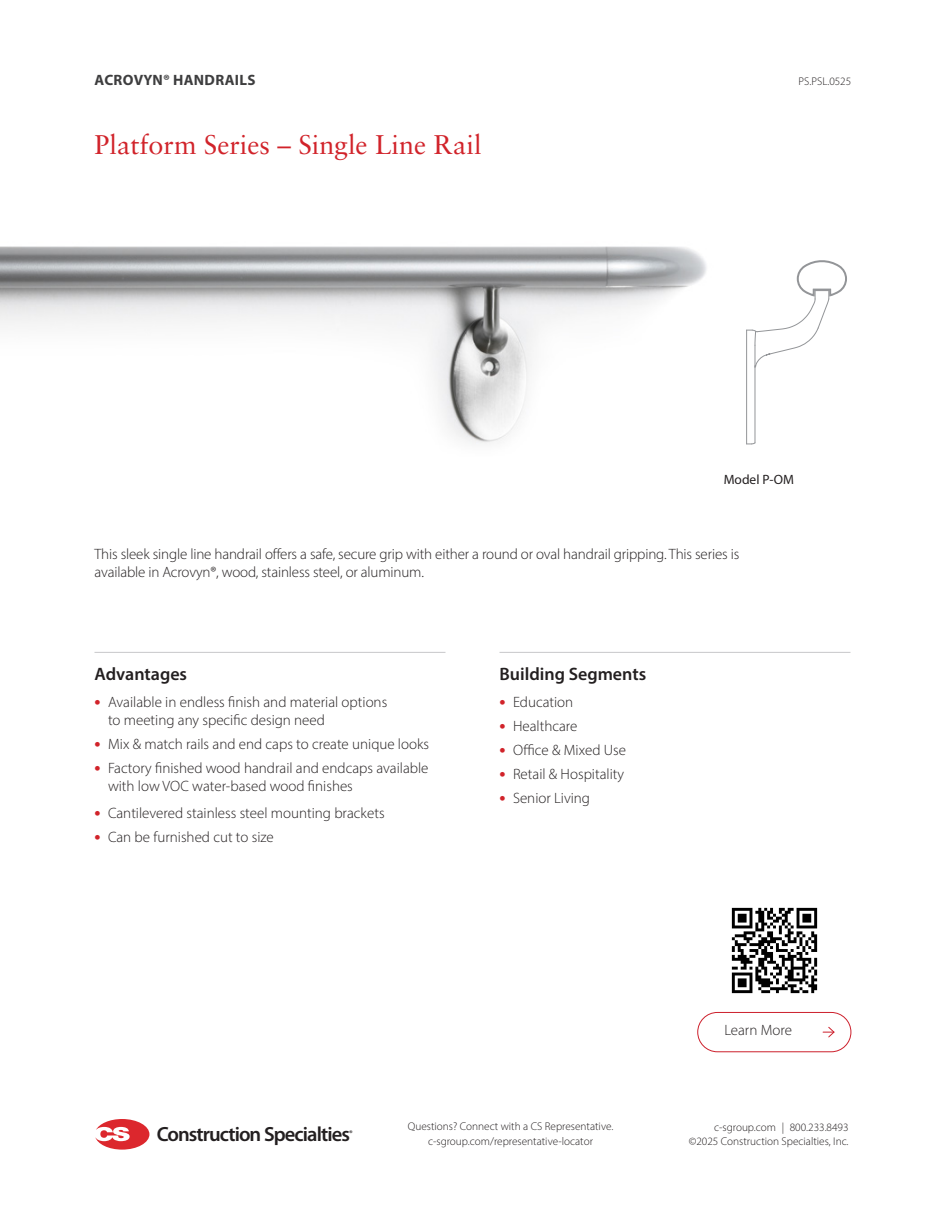
<style>
.page{position:relative;width:945px;height:1215px;background:#fff}
.page>*{position:absolute;margin:0;border:0;box-sizing:border-box;transform-origin:0 0}
.Product_Name{font:27px "Sabon LT Pro";color:#d1232a}
.t1{font:600 20.55px "Myriad Pro";letter-spacing:-.045em;color:#231f20}
.Bullet_List_Subhead{font:600 18px "Myriad Pro";color:#231f20}
.Paragraph_2_Style{font:300 15px/18px "Myriad Pro";color:#231f20}
.t2{font:700 15px "Myriad Pro";letter-spacing:.02em;color:#3e3e3f}
.t3{font:13.5px "Myriad Pro";color:#231f20}
.t4{font:300 11.25px "Myriad Pro";color:#231f20}
.t5{font:600 8.25px "Myriad Pro";color:#231f20}
.s1{font-weight:700;font-size:18px;color:#d1232a}
</style>
<div class="page">
<svg style="left:95px;top:1119px;width:54px;height:31px"></svg>
<hr style="left:746px;top:330px;width:1px;height:114px;background:#939598">
<hr style="left:755px;top:345px;width:1px;height:98px;background:#939598">
<svg style="left:747px;top:442px;width:9px;height:3px"></svg>
<svg style="left:747px;top:260px;width:100px;height:108px"></svg>
<img style="left:1px;top:246px;width:706px;height:198px">
<hr style="left:94px;top:652px;width:352px;height:1px;background:#c7c8ca">
<hr style="left:500px;top:652px;width:350px;height:1px;background:#c7c8ca">
<img style="left:731px;top:907px;width:87px;height:87px">
<div style="left:697px;top:1012px;width:154px;height:40px;border:1px solid #cd202c;border-radius:20px"></div>
<svg style="left:823px;top:1026px;width:12px;height:12px"></svg>
<p class="t2" style="left:95px;top:70px;width:162px">ACROVYN® HANDRAILS</p>
<p class="Product_Name" style="left:94px;top:128px;width:389px">Platform Series – Single Line Rail</p>
<p class="t4" style="left:799px;top:75px;width:54px">PS.PSL.0525</p>
<p class="t3" style="left:724px;top:471px;width:72px">Model P-OM</p>
<p class="Paragraph_2_Style" style="left:94px;top:544px;width:646px">This sleek single line handrail offers a safe, secure grip with either a round or oval handrail gripping. This series is available in Acrovyn®, wood, stainless steel, or aluminum.</p>
<p class="Bullet_List_Subhead" style="left:94px;top:662px;width:94px">Advantages</p>
<p class="Paragraph_2_Style" style="left:108px;top:692px;width:281px;text-indent:-14px"><span class="s1">•</span> Available in endless finish and material options to meeting any specific design need</p>
<p class="Paragraph_2_Style" style="left:94px;top:734px;width:336px"><span class="s1">•</span> Mix &amp; match rails and end caps to create unique looks</p>
<p class="Paragraph_2_Style" style="left:108px;top:758px;width:322px;text-indent:-14px"><span class="s1">•</span> Factory finished wood handrail and endcaps available with low VOC water-based wood finishes</p>
<p class="Paragraph_2_Style" style="left:94px;top:803px;width:292px"><span class="s1">•</span> Cantilevered stainless steel mounting brackets</p>
<p class="Paragraph_2_Style" style="left:94px;top:827px;width:181px"><span class="s1">•</span> Can be furnished cut to size</p>
<p class="Bullet_List_Subhead" style="left:500px;top:662px;width:148px">Building Segments</p>
<p class="Paragraph_2_Style" style="left:500px;top:692px;width:75px"><span class="s1">•</span> Education</p>
<p class="Paragraph_2_Style" style="left:500px;top:716px;width:79px"><span class="s1">•</span> Healthcare</p>
<p class="Paragraph_2_Style" style="left:500px;top:740px;width:128px"><span class="s1">•</span> Office &amp; Mixed Use</p>
<p class="Paragraph_2_Style" style="left:500px;top:764px;width:126px"><span class="s1">•</span> Retail &amp; Hospitality</p>
<p class="Paragraph_2_Style" style="left:500px;top:788px;width:92px"><span class="s1">•</span> Senior Living</p>
<h2 class="t1" style="left:157px;top:1121px;width:195px">Construction Specialties</h2>
<p class="t5" style="left:349px;top:1128px;width:5px">®</p>
<p class="t4" style="left:408px;top:1120px;width:207px">Questions? Connect with a CS Representative.</p>
<p class="t4" style="left:428px;top:1134px;width:166px">c-sgroup.com/representative-locator</p>
<p class="Paragraph_2_Style" style="left:724px;top:1021px;width:69px">Learn More</p>
<p class="t4" style="left:714px;top:1120px;width:136px">c-sgroup.com | 800.233.8493</p>
<p class="t4" style="left:689px;top:1134px;width:161px">©2025 Construction Specialties, Inc.</p>
</div>
